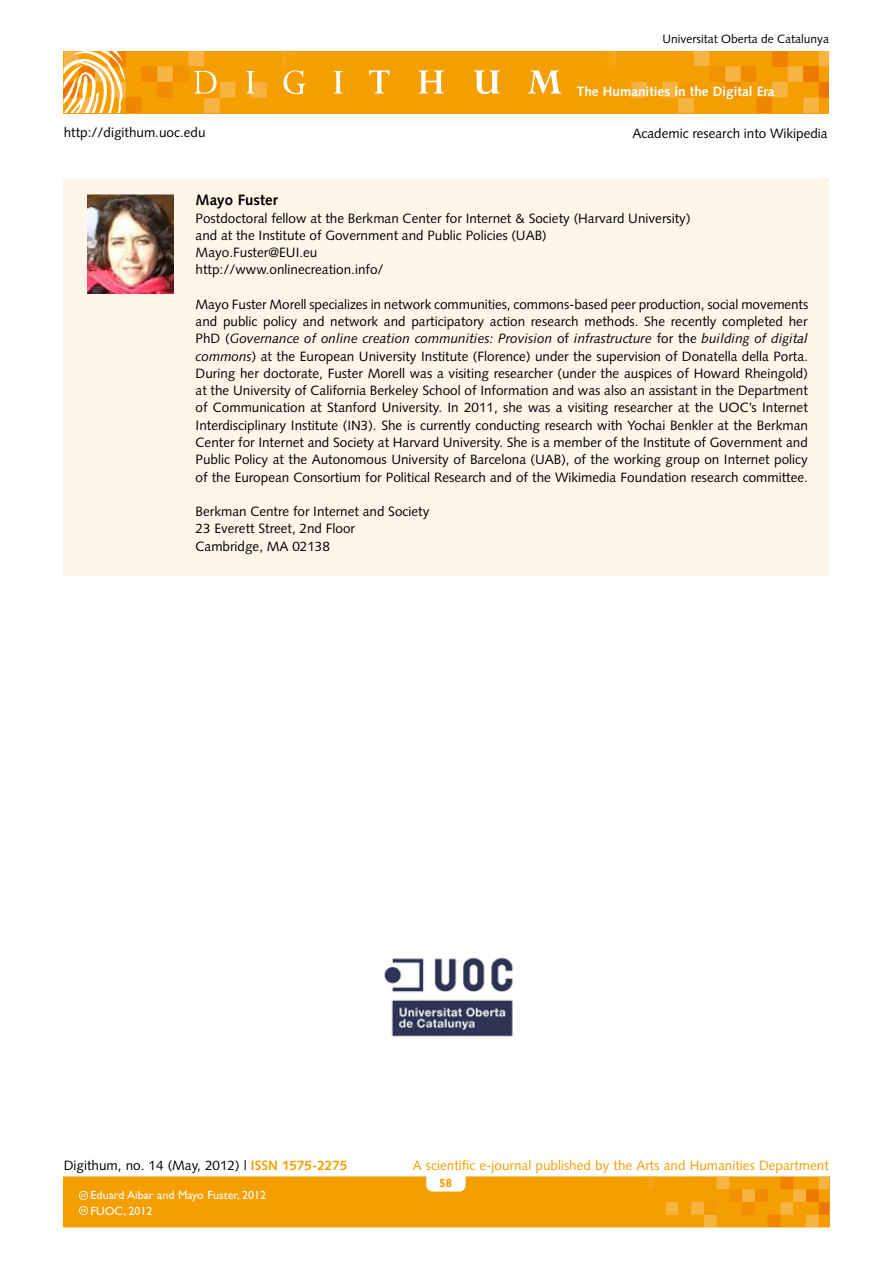
<style>
.page{position:relative;width:893px;height:1263px;background:#fff}
.page>*{position:absolute;margin:0;border:0;box-sizing:border-box;transform-origin:0 0}
.t1{font:700 15px "Syntax LT";color:#000}
.t2{font:13.5px/17.2px "Syntax LT";color:#000}
.t3{font:13.5px "Syntax LT";color:#f49e00}
.t4{font:700 13.5px "Syntax LT";color:#fff}
.t5{font:12px/15.8px "Gill Sans";color:#fff}
.t6{font:12px "Syntax LT";color:#000}
.t7{font:700 12px "Gill Sans";color:#f49e00}
.s1{font-style:italic}
.s2{font-weight:700;color:#f49e00}
</style>
<div class="page">
<div style="left:64px;top:51px;width:765px;height:62px;background:#f49e00"></div>
<hr style="left:267px;top:51px;width:1px;height:62px;background:#f7af35">
<hr style="left:630px;top:51px;width:1px;height:62px;background:#f7af35">
<hr style="left:616px;top:51px;width:2px;height:62px;background:#f6a81e">
<svg style="left:610px;top:51px;width:6px;height:15px"></svg>
<svg style="left:631px;top:51px;width:198px;height:62px"></svg>
<svg style="left:64px;top:51px;width:203px;height:62px"></svg>
<svg style="left:282px;top:51px;width:24px;height:43px"></svg>
<svg style="left:334px;top:71px;width:9px;height:23px"></svg>
<svg style="left:369px;top:70px;width:21px;height:24px"></svg>
<svg style="left:418px;top:70px;width:26px;height:24px"></svg>
<svg style="left:474px;top:70px;width:26px;height:24px"></svg>
<svg style="left:527px;top:70px;width:35px;height:24px"></svg>
<hr style="left:829px;top:1177px;width:1px;height:50px;background:#ec7405">
<svg style="left:64px;top:1177px;width:765px;height:50px;background:#f49f06"></svg>
<img style="left:384px;top:957px;width:129px;height:80px">
<div style="left:64px;top:179px;width:765px;height:397px;background:#fff6e9"></div>
<img style="left:87px;top:194px;width:87px;height:99px">
<p class="t6" style="left:662px;top:32px;width:168px">Universitat Oberta de Catalunya</p>
<p class="t2" style="left:64px;top:123px;width:143px">http://digithum.uoc.edu</p>
<p class="t4" style="left:577px;top:84px;width:199px">The Humanities in the Digital Era</p>
<p class="t2" style="left:632px;top:125px;width:197px">Academic research into Wikipedia</p>
<p class="t1" style="left:196px;top:192px;width:84px">Mayo Fuster</p>
<p class="t2" style="left:196px;top:209px;width:496px">Postdoctoral fellow at the Berkman Center for Internet &amp; Society (Harvard University) and at the Institute of Government and Public Policies (UAB)<br>Mayo.Fuster@EUI.eu<br>http://www.onlinecreation.info/</p>
<p class="t2" style="left:196px;top:296px;width:614px;text-align:justify">Mayo Fuster Morell specializes in network communities, commons-based peer production, social movements and public policy and network and participatory action research methods. She recently completed her PhD (<span class="s1">Governance of online creation communities: Provision</span> of <span class="s1">infrastructure</span> for the <span class="s1">building of digital commons</span>) at the European University Institute (Florence) under the supervision of Donatella della Porta.<br>During her doctorate, Fuster Morell was a visiting researcher (under the auspices of Howard Rheingold) at the University of California Berkeley School of Information and was also an assistant in the Department of Communication at Stanford University. In 2011, she was a visiting researcher at the UOC’s Internet Interdisciplinary Institute (IN3). She is currently conducting research with Yochai Benkler at the Berkman Center for Internet and Society at Harvard University. She is a member of the Institute of Government and Public Policy at the Autonomous University of Barcelona (UAB), of the working group on Internet policy of the European Consortium for Political Research and of the Wikimedia Foundation research committee.</p>
<p class="t2" style="left:196px;top:503px;width:235px">Berkman Centre for Internet and Society<br>23 Everett Street, 2nd Floor<br>Cambridge, MA 02138</p>
<p class="t2" style="left:64px;top:1156px;width:285px">Digithum, no. 14 (May, 2012) | <span class="s2">ISSN 1575-2275</span></p>
<p class="t3" style="left:413px;top:1157px;width:417px">A scientific e-journal published by the Arts and Humanities Department</p>
<p class="t5" style="left:91px;top:1187px;width:177px">Eduard Aibar and Mayo Fuster, 2012<br>FUOC, 2012</p>
<p class="t7" style="left:439px;top:1176px;width:15px">58</p>
</div>
